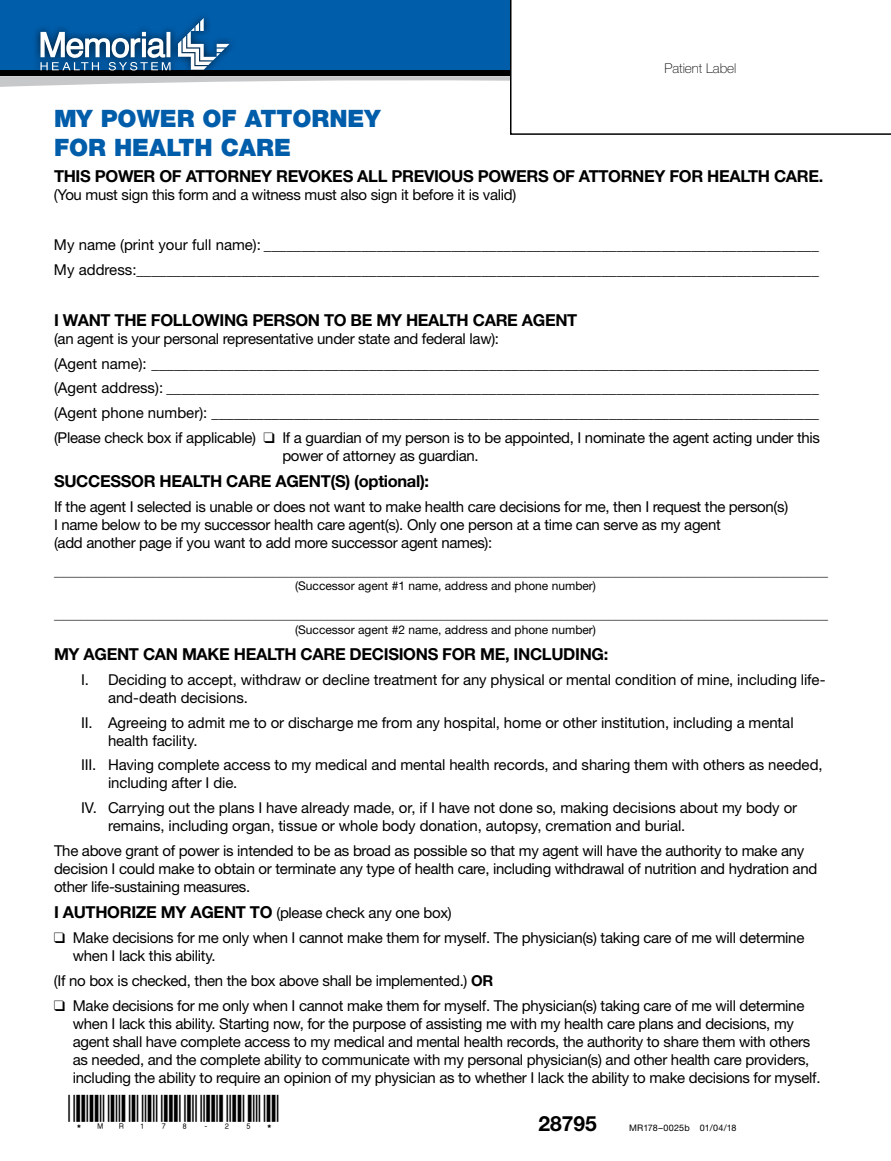
<style>
.page{position:relative;width:891px;height:1161px;background:#fff}
.page>*{position:absolute;margin:0;border:0;box-sizing:border-box;transform-origin:0 0}
.t1{font:900 24px/28.8px "Helvetica Neue";color:#005daa}
.t2{font:700 21px "Helvetica Neue";color:#000}
.t3{font:700 16.5px "Helvetica Neue";letter-spacing:-.02em;color:#000}
.t4{font:15px/18px "Helvetica Neue";letter-spacing:-.02em;color:#000}
.t5{font:15px/24.8px "Helvetica Neue";color:#000}
.t6{font:100 13.5px "Helvetica Neue";color:#000}
.t7{font:12px/14.4px "Helvetica Neue";color:#000}
.t8{font:9px "Helvetica Neue";color:#000}
.s1{font-weight:700;font-size:16.5px}
.s2{font-weight:700}
</style>
<div class="page">
<div style="left:0;top:0;width:891px;height:71px;background:#005daa"></div>
<svg style="left:0;top:18px;width:510px;height:69px"></svg>
<div style="left:510px;top:0;width:381px;height:135px;background:#fff"></div>
<p class="t6" style="left:664px;top:60px;width:74px">Patient Label</p>
<h1 class="t1" style="left:54px;top:104px;width:328px">MY POWER OF ATTORNEY<br>FOR HEALTH CARE</h1>
<p class="t3" style="left:54px;top:166px;width:771px">THIS POWER OF ATTORNEY REVOKES ALL PREVIOUS POWERS OF ATTORNEY FOR HEALTH CARE.</p>
<p class="t4" style="left:54px;top:186px;width:464px">(You must sign this form and a witness must also sign it before it is valid)</p>
<p class="t5" style="left:54px;top:232px;width:766px">My name (print your full name): __________________________________________________________________________<br>My address:___________________________________________________________________________________________</p>
<p class="t3" style="left:54px;top:310px;width:525px">I WANT THE FOLLOWING PERSON TO BE MY HEALTH CARE AGENT</p>
<p class="t4" style="left:54px;top:326px;width:768px;line-height:24.8px">(an agent is your personal representative under state and federal law):<br>(Agent name): _________________________________________________________________________________________ (Agent address): _______________________________________________________________________________________ (Agent phone number): _________________________________________________________________________________ (Please check box if applicable) ❑ If a guardian of my person is to be appointed, I nominate the agent acting under this</p>
<p class="t4" style="left:282px;top:446px;width:198px">power of attorney as guardian.</p>
<p class="t3" style="left:54px;top:471px;width:377px">SUCCESSOR HEALTH CARE AGENT(S) (optional):</p>
<p class="t4" style="left:54px;top:498px;width:736px">If the agent I selected is unable or does not want to make health care decisions for me, then I request the person(s)<br>I name below to be my successor health care agent(s). Only one person at a time can serve as my agent<br>(add another page if you want to add more successor agent names):</p>
<p class="t7" style="left:295px;top:564px;width:534px;text-indent:-241px">_________________________________________________________________________________________________________________________________ (Successor agent #1 name, address and phone number)</p>
<p class="t7" style="left:295px;top:608px;width:534px;text-indent:-241px">_________________________________________________________________________________________________________________________________ (Successor agent #2 name, address and phone number)</p>
<p class="t3" style="left:54px;top:644px;width:556px">MY AGENT CAN MAKE HEALTH CARE DECISIONS FOR ME, INCLUDING:</p>
<p class="t4" style="left:108px;top:670px;width:719px;text-indent:-27px">I. Deciding to accept, withdraw or decline treatment for any physical or mental condition of mine, including life&shy;and-death decisions.</p>
<p class="t4" style="left:108px;top:713px;width:687px;text-indent:-27px">II. Agreeing to admit me to or discharge me from any hospital, home or other institution, including a mental health facility.</p>
<p class="t4" style="left:108px;top:756px;width:716px;text-indent:-27px">III. Having complete access to my medical and mental health records, and sharing them with others as needed, including after I die.</p>
<p class="t4" style="left:108px;top:799px;width:691px;text-indent:-27px">IV. Carrying out the plans I have already made, or, if I have not done so, making decisions about my body or remains, including organ, tissue or whole body donation, autopsy, cremation and burial.</p>
<p class="t4" style="left:54px;top:841px;width:765px">The above grant of power is intended to be as broad as possible so that my agent will have the authority to make any decision I could make to obtain or terminate any type of health care, including withdrawal of nutrition and hydration and other life-sustaining measures.</p>
<p class="t4" style="left:54px;top:904px;width:399px"><span class="s1">I AUTHORIZE MY AGENT TO</span> (please check any one box)</p>
<p class="t4" style="left:73px;top:929px;width:733px;text-indent:-19px">❑ Make decisions for me only when I cannot make them for myself. The physician(s) taking care of me will determine when I lack this ability.</p>
<p class="t4" style="left:54px;top:971px;width:441px">(If no box is checked, then the box above shall be implemented.) <span class="s2">OR</span></p>
<p class="t4" style="left:73px;top:996px;width:749px;text-indent:-19px">❑ Make decisions for me only when I cannot make them for myself. The physician(s) taking care of me will determine when I lack this ability. Starting now, for the purpose of assisting me with my health care plans and decisions, my agent shall have complete access to my medical and mental health records, the authority to share them with others as needed, and the complete ability to communicate with my personal physician(s) and other health care providers, including the ability to require an opinion of my physician as to whether I lack the ability to make decisions for myself.</p>
<h2 class="t2" style="left:539px;top:1110px;width:60px">28795</h2>
<p class="t8" style="left:629px;top:1122px;width:109px">MR178–0025b 01/04/18</p>
</div>
